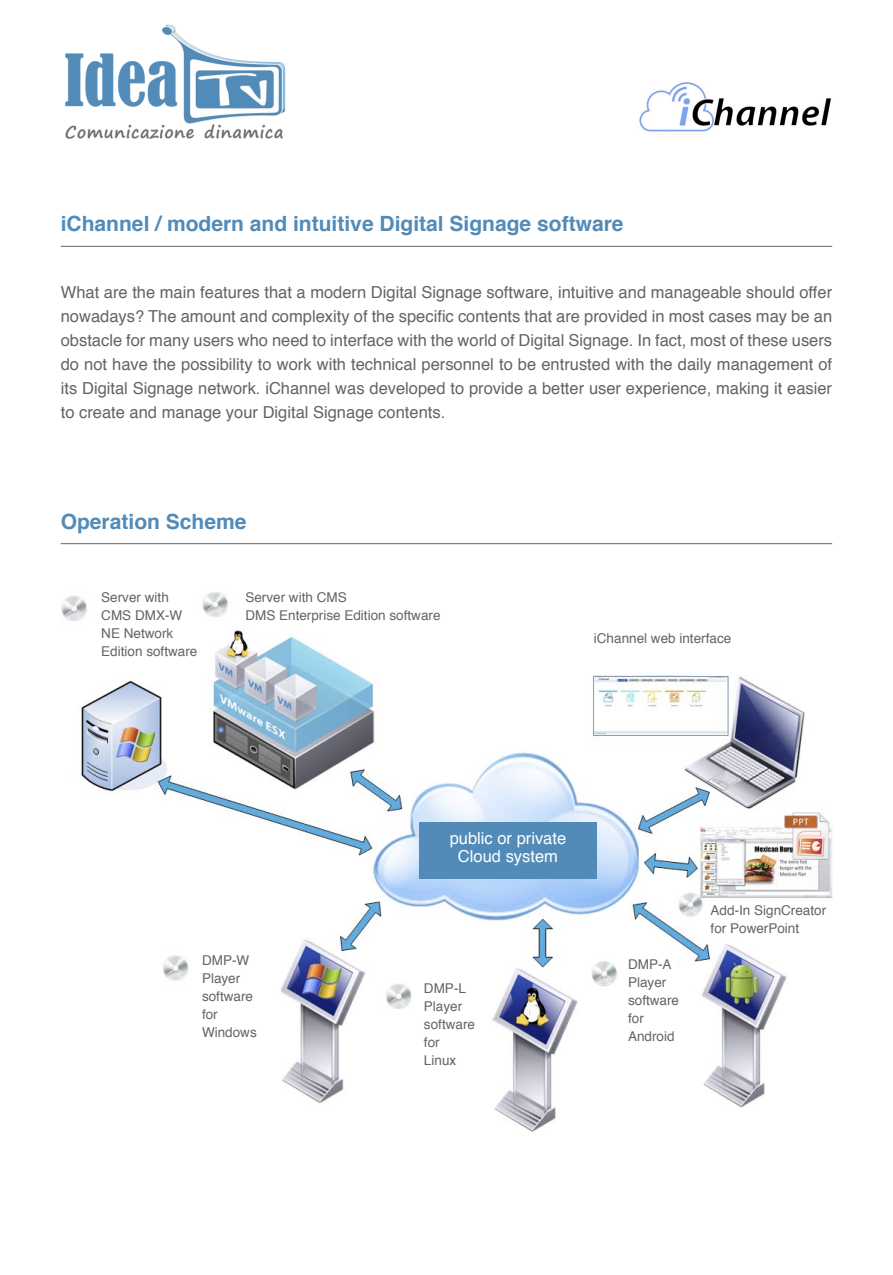
<style>
.page{position:relative;width:893px;height:1275px;background:#fff}
.page>*{position:absolute;margin:0;border:0;box-sizing:border-box;transform-origin:0 0}
.t1{font:700 21px "Helvetica";color:#528bb8}
.t2{font:16.5px/24px "Helvetica";color:#646464;text-align:justify}
.t3{font:16.5px/18px "Helvetica";color:#fff;text-align:center}
.t4{font:13.5px/18px "Helvetica";color:#646464}
</style>
<div class="page">
<img style="left:639px;top:82px;width:192px;height:50px">
<img style="left:65px;top:24px;width:221px;height:115px">
<hr style="left:61px;top:246px;width:771px;height:1px;background:#646464">
<hr style="left:61px;top:543px;width:771px;height:1px;background:#646464">
<img style="left:61px;top:592px;width:771px;height:540px">
<div style="left:419px;top:822px;width:177px;height:57px;background:#528bb8"></div>
<p class="t1" style="left:61px;top:207px;width:564px">iChannel / modern and intuitive Digital Signage software</p>
<p class="t2" style="left:61px;top:281px;width:772px">What are the main features that a modern Digital Signage software, intuitive and manageable should offer nowadays? The amount and complexity of the specific contents that are provided in most cases may be an obstacle for many users who need to interface with the world of Digital Signage. In fact, most of these users do not have the possibility to work with technical personnel to be entrusted with the daily management of its Digital Signage network. iChannel was developed to provide a better user experience, making it easier to create and manage your Digital Signage contents.</p>
<p class="t1" style="left:61px;top:504px;width:187px">Operation Scheme</p>
<p class="t4" style="left:101px;top:588px;width:69px">Server with</p>
<p class="t4" style="left:101px;top:606px;width:98px">CMS DMX-W<br>NE Network<br>Edition software</p>
<p class="t4" style="left:245px;top:588px;width:103px">Server with CMS</p>
<p class="t4" style="left:245px;top:606px;width:197px">DMS Enterprise Edition software</p>
<p class="t4" style="left:594px;top:630px;width:139px">iChannel web interface</p>
<p class="t4" style="left:202px;top:951px;width:49px">DMP-W<br>Player</p>
<p class="t4" style="left:202px;top:987px;width:53px">software for</p>
<p class="t4" style="left:202px;top:1023px;width:56px">Windows</p>
<p class="t3" style="left:449px;top:830px;width:118px">public or private<br>Cloud system</p>
<p class="t4" style="left:424px;top:980px;width:43px">DMP-L<br>Player</p>
<p class="t4" style="left:424px;top:1016px;width:53px">software for</p>
<p class="t4" style="left:424px;top:1052px;width:34px">Linux</p>
<p class="t4" style="left:628px;top:956px;width:45px">DMP-A<br>Player</p>
<p class="t4" style="left:628px;top:992px;width:53px">software for</p>
<p class="t4" style="left:628px;top:1028px;width:48px">Android</p>
<p class="t4" style="left:710px;top:902px;width:117px">Add-In SignCreator</p>
<p class="t4" style="left:710px;top:920px;width:90px">for PowerPoint</p>
</div>
